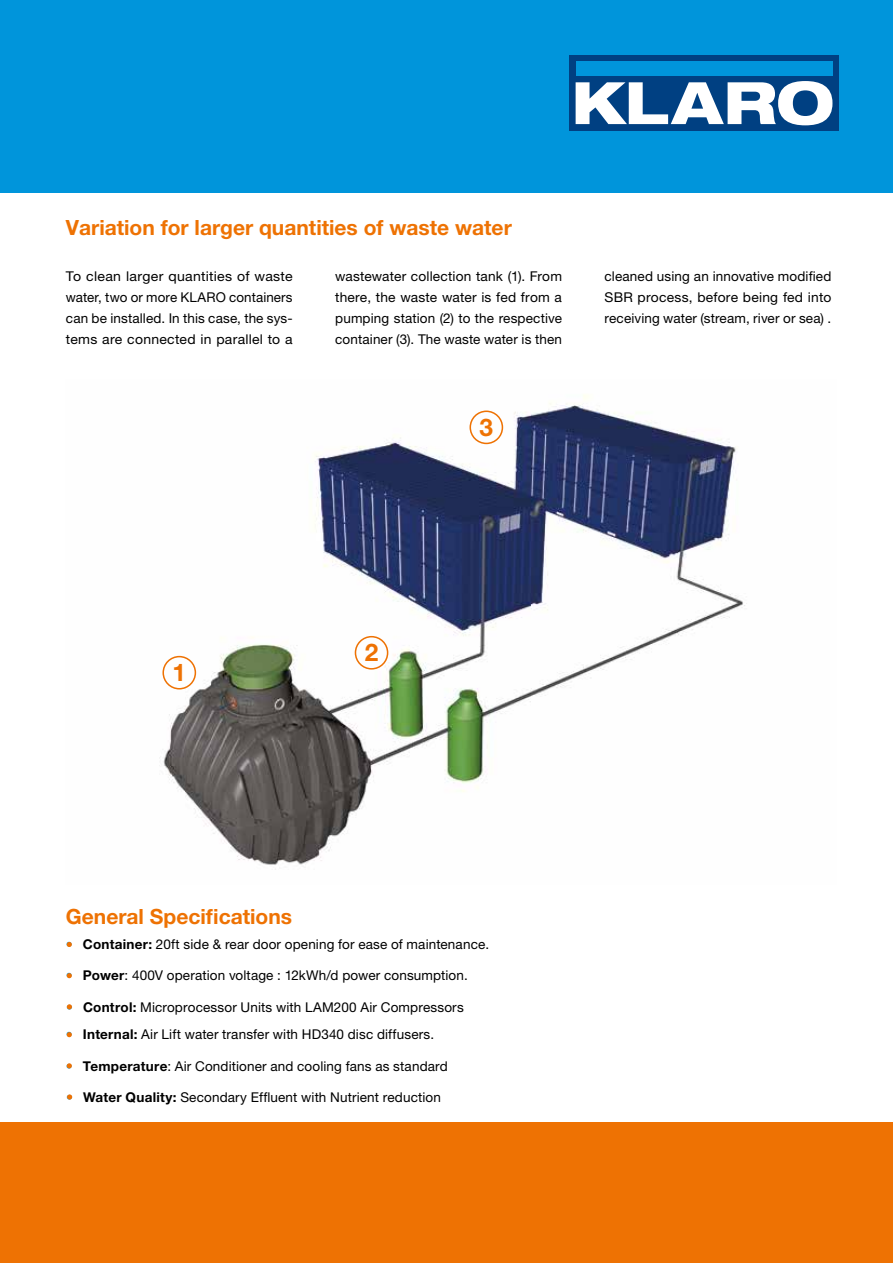
<style>
.page{position:relative;width:893px;height:1263px;background:#fff}
.page>*{position:absolute;margin:0;border:0;box-sizing:border-box;transform-origin:0 0}
.t1{font:700 24.3px "Helvetica Neue LT Pro";color:#ee7203}
.t2{font:700 21px "Helvetica Neue LT Pro";color:#ee7203}
.t3{font:13.5px/21px "Helvetica Neue LT Pro";letter-spacing:.01em;color:#000;text-align:justify}
.t4{font:13.5px/21px "Helvetica Neue LT Pro";letter-spacing:.01em;color:#000;text-align:justify;scale:1.04 1}
.s1{color:#0095db}
.s2{font-weight:700}
</style>
<div class="page">
<img style="left:162px;top:395px;width:585px;height:475px">
<div style="left:0;top:1123px;width:893px;height:140px;background:#ee7203"></div>
<div style="left:162px;top:656px;width:34px;height:33px;border:2px solid #ee7203;border-radius:50%"></div>
<div style="left:355px;top:636px;width:33px;height:34px;border:2px solid #ee7203;border-radius:50%"></div>
<div style="left:469px;top:410px;width:34px;height:34px;border:2px solid #ee7203;border-radius:50%"></div>
<svg style="left:67px;top:942px;width:5px;height:5px"></svg>
<svg style="left:67px;top:973px;width:5px;height:5px"></svg>
<svg style="left:67px;top:1004px;width:5px;height:5px"></svg>
<svg style="left:67px;top:1032px;width:5px;height:5px"></svg>
<svg style="left:67px;top:1063px;width:5px;height:5px"></svg>
<svg style="left:67px;top:1094px;width:5px;height:5px"></svg>
<div style="left:0;top:0;width:893px;height:193px;background:#0095db"></div>
<div style="left:569px;top:55px;width:270px;height:76px;background:#004082"></div>
<svg style="left:576px;top:81px;width:256px;height:44px"></svg>
<div style="left:576px;top:62px;width:256px;height:14px;background:#0095db"></div>
<h2 class="t2" style="left:66px;top:214px;width:447px">Variation for larger quantities of waste water</h2>
<p class="t4" style="left:66px;top:265px;width:220px">To clean larger quantities of waste water, two or more KLARO containers can be installed. In this case, the sys&shy;tems are connected in parallel to a</p>
<p class="t3" style="left:335px;top:265px;width:228px">wastewater collection tank (1). From there, the waste water is fed from a pumping station (2) to the respective container (3). The waste water is then</p>
<p class="t3" style="left:604px;top:265px;width:228px">cleaned using an innovative modified SBR process, before being fed into receiving water (stream, river or sea) .</p>
<h1 class="t1" style="left:172px;top:657px;width:15px">1</h1>
<h1 class="t1" style="left:365px;top:637px;width:15px">2</h1>
<h1 class="t1" style="left:479px;top:412px;width:15px">3</h1>
<h2 class="t2" style="left:66px;top:903px;width:228px">General Specifications</h2>
<p class="t3" style="left:66px;top:934px;width:425px"><span class="s1">•</span> <span class="s2">Container:</span> 20ft side &amp; rear door opening for ease of maintenance.</p>
<p class="t3" style="left:66px;top:965px;width:403px"><span class="s1">•</span> <span class="s2">Power</span>: 400V operation voltage : 12kWh/d power consumption.</p>
<p class="t3" style="left:66px;top:996px;width:399px"><span class="s1">•</span> <span class="s2">Control:</span> Microprocessor Units with LAM200 Air Compressors</p>
<p class="t3" style="left:66px;top:1024px;width:370px"><span class="s1">•</span> <span class="s2">Internal:</span> Air Lift water transfer with HD340 disc diffusers.</p>
<p class="t3" style="left:66px;top:1055px;width:383px"><span class="s1">•</span> <span class="s2">Temperature</span>: Air Conditioner and cooling fans as standard</p>
<p class="t3" style="left:66px;top:1086px;width:376px"><span class="s1">•</span> <span class="s2">Water Quality:</span> Secondary Effluent with Nutrient reduction</p>
</div>
